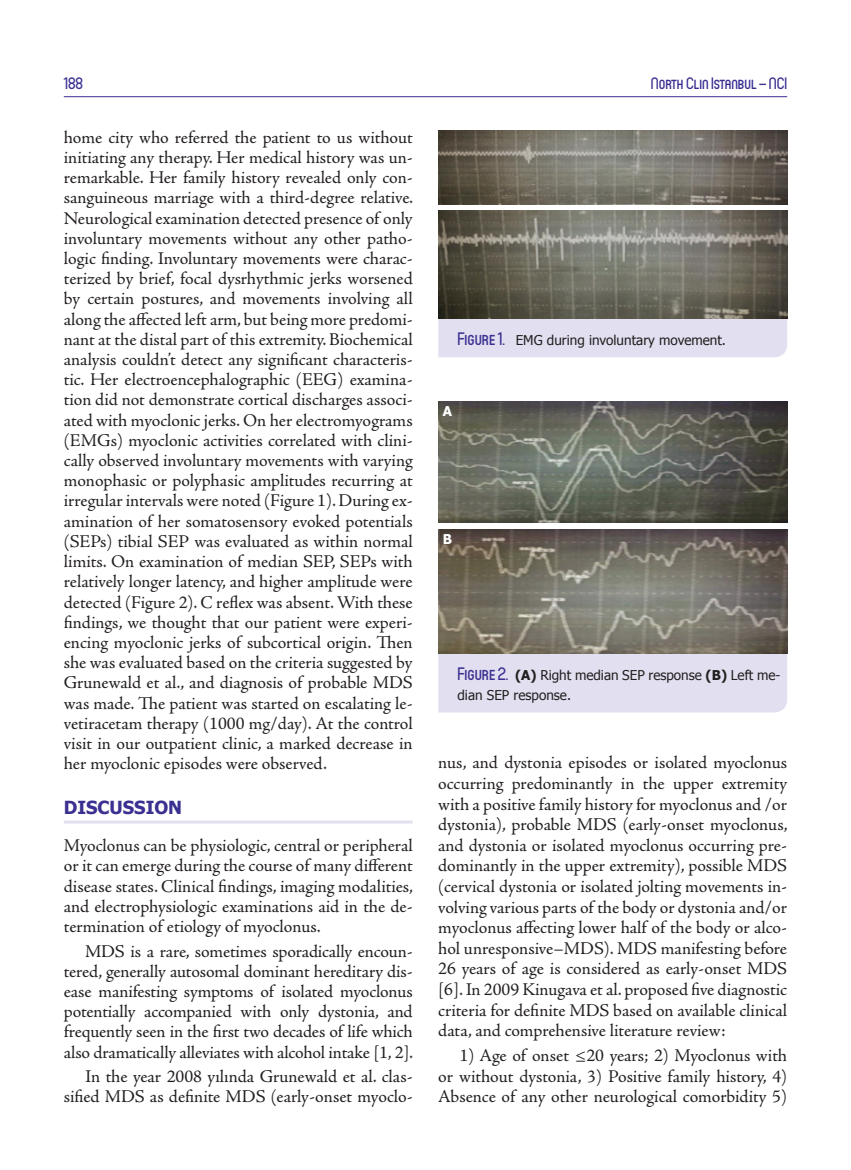
<style>
.page{position:relative;width:851px;height:1170px;background:#fff}
.page>*{position:absolute;margin:0;border:0;box-sizing:border-box;transform-origin:0 0}
.t1{font:18px/20.2px "Adobe Jenson Pro";letter-spacing:-.005em;color:#231f20;text-align:justify}
.t2{font:700 18px "Tahoma";color:#3a3091}
.t3{font:500 16.5px "Circula";color:#3a3091}
.t4{font:13.5px/19.5px "Tahoma";color:#231f20}
.t5{font:700 13.5px "Tahoma";color:#fff}
.s1{font-family:"Circula";font-weight:500;font-size:18px;color:#3a3091}
.s2{font-weight:700}
</style>
<div class="page">
<hr style="left:64px;top:820px;width:348px;height:3px;background:#e2e0f0">
<hr style="left:64px;top:96px;width:723px;height:1px;background:#3a3091">
<div style="left:438px;top:654px;width:349px;height:58px;background:#e2e0f0"></div>
<img style="left:438px;top:401px;width:349px;height:121px">
<img style="left:438px;top:529px;width:349px;height:125px">
<div style="left:438px;top:319px;width:349px;height:38px;background:#e2e0f0"></div>
<img style="left:438px;top:131px;width:349px;height:73px">
<img style="left:438px;top:211px;width:349px;height:108px">
<p class="t3" style="left:64px;top:73px;width:21px">188</p>
<p class="t3" style="left:650px;top:73px;width:138px">North Clin Istanbul – NCI</p>
<p class="t1" style="left:64px;top:127px;width:351px">home city who referred the patient to us without initiating any therapy. Her medical history was un&shy;remarkable. Her family history revealed only con&shy;sanguineous marriage with a third-degree relative.<br>Neurological examination detected presence of only involuntary movements without any other patho&shy;logic finding. Involuntary movements were charac&shy;terized by brief, focal dysrhythmic jerks worsened by certain postures, and movements involving all along the affected left arm, but being more predomi&shy;nant at the distal part of this extremity. Biochemical analysis couldn’t detect any significant characteris&shy;tic. Her electroencephalographic (EEG) examina&shy;tion did not demonstrate cortical discharges associ&shy;ated with myoclonic jerks. On her electromyograms (EMGs) myoclonic activities correlated with clini&shy;cally observed involuntary movements with varying monophasic or polyphasic amplitudes recurring at irregular intervals were noted (Figure 1). During ex&shy;amination of her somatosensory evoked potentials (SEPs) tibial SEP was evaluated as within normal limits. On examination of median SEP, SEPs with relatively longer latency, and higher amplitude were detected (Figure 2). C reflex was absent. With these findings, we thought that our patient were experi&shy;encing myoclonic jerks of subcortical origin. Then she was evaluated based on the criteria suggested by Grunewald et al., and diagnosis of probable MDS was made. The patient was started on escalating le&shy;vetiracetam therapy (1000 mg/day). At the control visit in our outpatient clinic, a marked decrease in her myoclonic episodes were observed.</p>
<p class="t2" style="left:64px;top:794px;width:120px">DISCUSSION</p>
<p class="t1" style="left:64px;top:835px;width:351px">Myoclonus can be physiologic, central or peripheral or it can emerge during the course of many different disease states. Clinical findings, imaging modalities, and electrophysiologic examinations aid in the de&shy;termination of etiology of myoclonus.</p>
<p class="t1" style="left:64px;top:941px;width:351px;text-indent:21px">MDS is a rare, sometimes sporadically encoun&shy;tered, generally autosomal dominant hereditary dis&shy;ease manifesting symptoms of isolated myoclonus potentially accompanied with only dystonia, and frequently seen in the first two decades of life which also dramatically alleviates with alcohol intake [1, 2].</p>
<p class="t1" style="left:64px;top:1066px;width:350px;text-align:right">In the year 2008 yılında Grunewald et al. clas&shy;sified MDS as definite MDS (early-onset myoclo-</p>
<p class="t4" style="left:457px;top:329px;width:270px"><span class="s1">Figure 1.</span> EMG during involuntary movement.</p>
<p class="t5" style="left:442px;top:402px;width:11px">A</p>
<p class="t5" style="left:442px;top:529px;width:11px">B</p>
<p class="t4" style="left:457px;top:664px;width:324px"><span class="s1">Figure 2.</span> <span class="s2">(A)</span> Right median SEP response <span class="s2">(B)</span> Left me&shy;dian SEP response.</p>
<p class="t1" style="left:438px;top:752px;width:351px">nus, and dystonia episodes or isolated myoclonus occurring predominantly in the upper extremity with a positive family history for myoclonus and /or dystonia), probable MDS (early-onset myoclonus, and dystonia or isolated myoclonus occurring pre&shy;dominantly in the upper extremity), possible MDS (cervical dystonia or isolated jolting movements in&shy;volving various parts of the body or dystonia and/or myoclonus affecting lower half of the body or alco&shy;hol unresponsive–MDS). MDS manifesting before 26 years of age is considered as early-onset MDS [6]. In 2009 Kinugava et al. proposed five diagnostic criteria for definite MDS based on available clinical data, and comprehensive literature review:</p>
<p class="t1" style="left:438px;top:1045px;width:350px;text-indent:21px">1) Age of onset ≤20 years; 2) Myoclonus with or without dystonia, 3) Positive family history, 4)<br>Absence of any other neurological comorbidity 5)</p>
</div>
